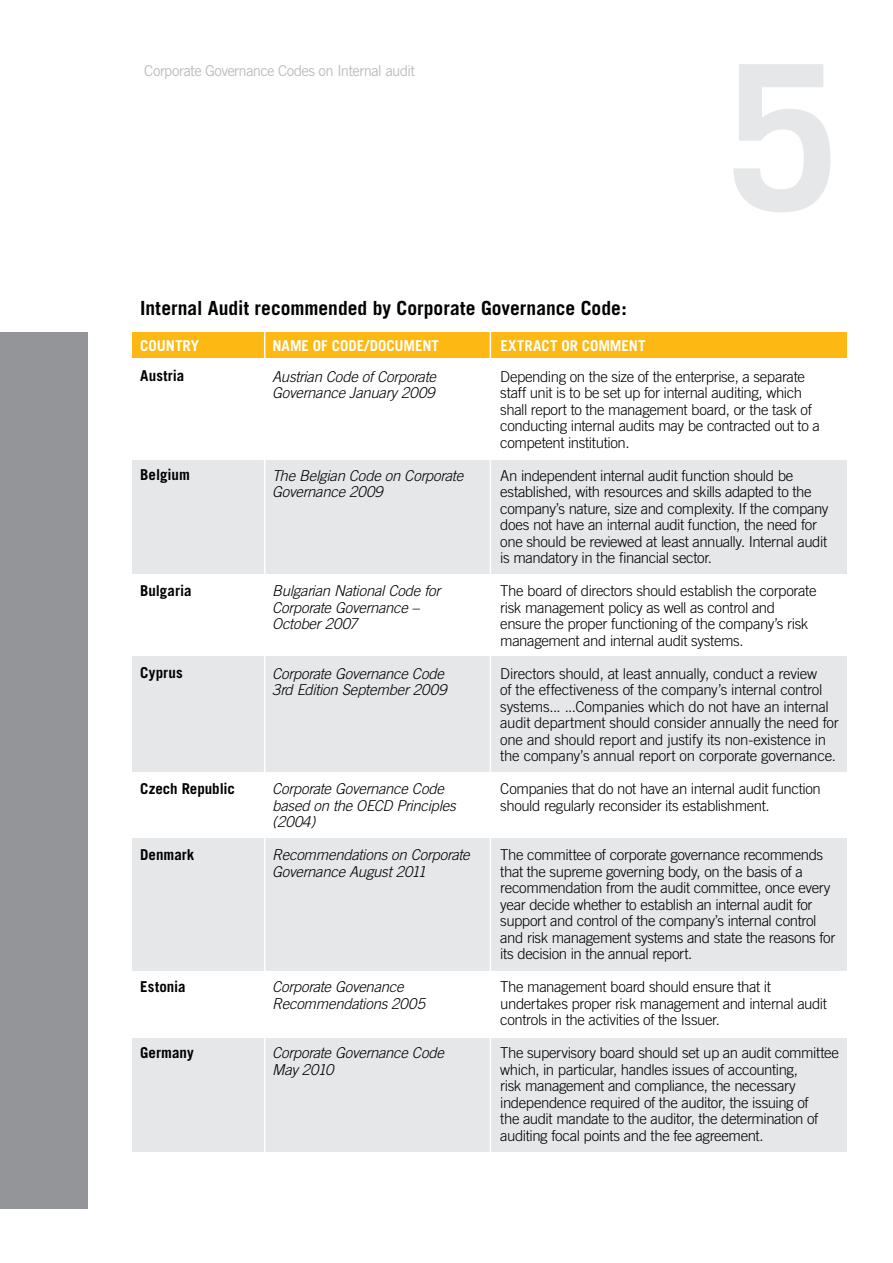
<style>
.page{position:relative;width:893px;height:1263px;background:#fff}
.page>*{position:absolute;margin:0;border:0;box-sizing:border-box;transform-origin:0 0}
.t1{font:700 202.5px "Trade Gothic";color:#e6e7e8}
.t2{font:700 19.5px "Trade Gothic";color:#000}
.t3{font:300 15px/16.5px "Trade Gothic";letter-spacing:-.025em;color:#000}
.t4{font:italic 300 15px/16.5px "Trade Gothic";letter-spacing:-.015em;color:#000}
.t5{font:700 15px "Trade Gothic";color:#000}
.t6{font:700 15px "Trade Gothic";color:#fff}
.t7{font:15px "Trade Gothic";letter-spacing:-.05em;color:#bcbec0}
</style>
<div class="page">
<div style="left:0;top:332px;width:87px;height:877px;background:#939598"></div>
<div style="left:132px;top:460px;width:714px;height:114px;background:#e6e7e8"></div>
<div style="left:132px;top:657px;width:714px;height:115px;background:#e6e7e8"></div>
<div style="left:132px;top:838px;width:714px;height:132px;background:#e6e7e8"></div>
<div style="left:132px;top:1038px;width:714px;height:114px;background:#e6e7e8"></div>
<div style="left:132px;top:332px;width:714px;height:26px;background:#fdb813"></div>
<hr style="left:264px;top:328px;width:1px;height:888px;background:#fff">
<hr style="left:490px;top:328px;width:1px;height:888px;background:#fff">
<p class="t7" style="left:144px;top:62px;width:273px">Corporate Governance Codes on Internal audit</p>
<h1 class="t1" style="left:726px;top:14px;width:114px">5</h1>
<h2 class="t2" style="left:140px;top:296px;width:488px">Internal Audit recommended by Corporate Governance Code:</h2>
<p class="t6" style="left:140px;top:336px;width:82px">Country Name</p>
<p class="t6" style="left:313px;top:336px;width:84px">of Code/Docume</p>
<p class="t6" style="left:422px;top:336px;width:14px">nt</p>
<p class="t6" style="left:500px;top:336px;width:26px">Extract</p>
<p class="t6" style="left:561px;top:336px;width:48px">or Comme</p>
<p class="t6" style="left:629px;top:336px;width:15px">nt</p>
<p class="t5" style="left:140px;top:367px;width:45px">Austria</p>
<p class="t3" style="left:500px;top:368px;width:321px">Depending on the size of the enterprise, a separate staff unit is to be set up for internal auditing, which shall report to the management board, or the task of conducting internal audits may be contracted out to a competent institution.</p>
<p class="t3" style="left:500px;top:467px;width:330px">An independent internal audit function should be established, with resources and skills adapted to the company’s nature, size and complexity. If the company does not have an internal audit function, the need for one should be reviewed at least annually. Internal audit is mandatory in the financial sector.</p>
<p class="t3" style="left:500px;top:582px;width:318px">The board of directors should establish the corporate risk management policy as well as control and ensure the proper functioning of the company’s risk management and internal audit systems.</p>
<p class="t3" style="left:500px;top:665px;width:340px">Directors should, at least annually, conduct a review<br>of the effectiveness of the company’s internal control systems... ...Companies which do not have an internal audit department should consider annually the need for one and should report and justify its non-existence in the company’s annual report on corporate governance.</p>
<p class="t3" style="left:500px;top:780px;width:322px">Companies that do not have an internal audit function should regularly reconsider its establishment.</p>
<p class="t3" style="left:500px;top:846px;width:337px">The committee of corporate governance recommends that the supreme governing body, on the basis of a recommendation from the audit committee, once every year decide whether to establish an internal audit for support and control of the company’s internal control and risk management systems and state the reasons for its decision in the annual report.</p>
<p class="t3" style="left:500px;top:978px;width:328px">The management board should ensure that it undertakes proper risk management and internal audit controls in the activities of the Issuer.</p>
<p class="t3" style="left:500px;top:1044px;width:340px">The supervisory board should set up an audit committee which, in particular, handles issues of accounting,<br>risk management and compliance, the necessary independence required of the auditor, the issuing of<br>the audit mandate to the auditor, the determination of auditing focal points and the fee agreement.</p>
<p class="t4" style="left:272px;top:368px;width:165px">Austrian Code of Corporate<br>Governance January 2009</p>
<p class="t5" style="left:140px;top:466px;width:51px">Belgium</p>
<p class="t4" style="left:272px;top:467px;width:193px">The Belgian Code on Corporate<br>Governance 2009</p>
<p class="t5" style="left:140px;top:581px;width:53px">Bulgaria</p>
<p class="t4" style="left:272px;top:582px;width:170px">Bulgarian National Code for<br>Corporate Governance –<br>October 2007</p>
<p class="t4" style="left:272px;top:665px;width:176px">Corporate Governance Code<br>3rd Edition September 2009</p>
<p class="t5" style="left:140px;top:664px;width:44px">Cyprus</p>
<p class="t5" style="left:140px;top:779px;width:96px">Czech Republic</p>
<p class="t4" style="left:272px;top:780px;width:185px">Corporate Governance Code based on the OECD Principles (2004)</p>
<p class="t4" style="left:272px;top:846px;width:199px">Recommendations on Corporate<br>Governance August 2011</p>
<p class="t5" style="left:140px;top:845px;width:56px">Denmark</p>
<p class="t5" style="left:140px;top:977px;width:47px">Estonia</p>
<p class="t4" style="left:272px;top:978px;width:154px">Corporate Govenance<br>Recommendations 2005</p>
<p class="t4" style="left:272px;top:1044px;width:173px">Corporate Governance Code<br>May 2010</p>
<p class="t5" style="left:140px;top:1043px;width:55px">Germany</p>
</div>
